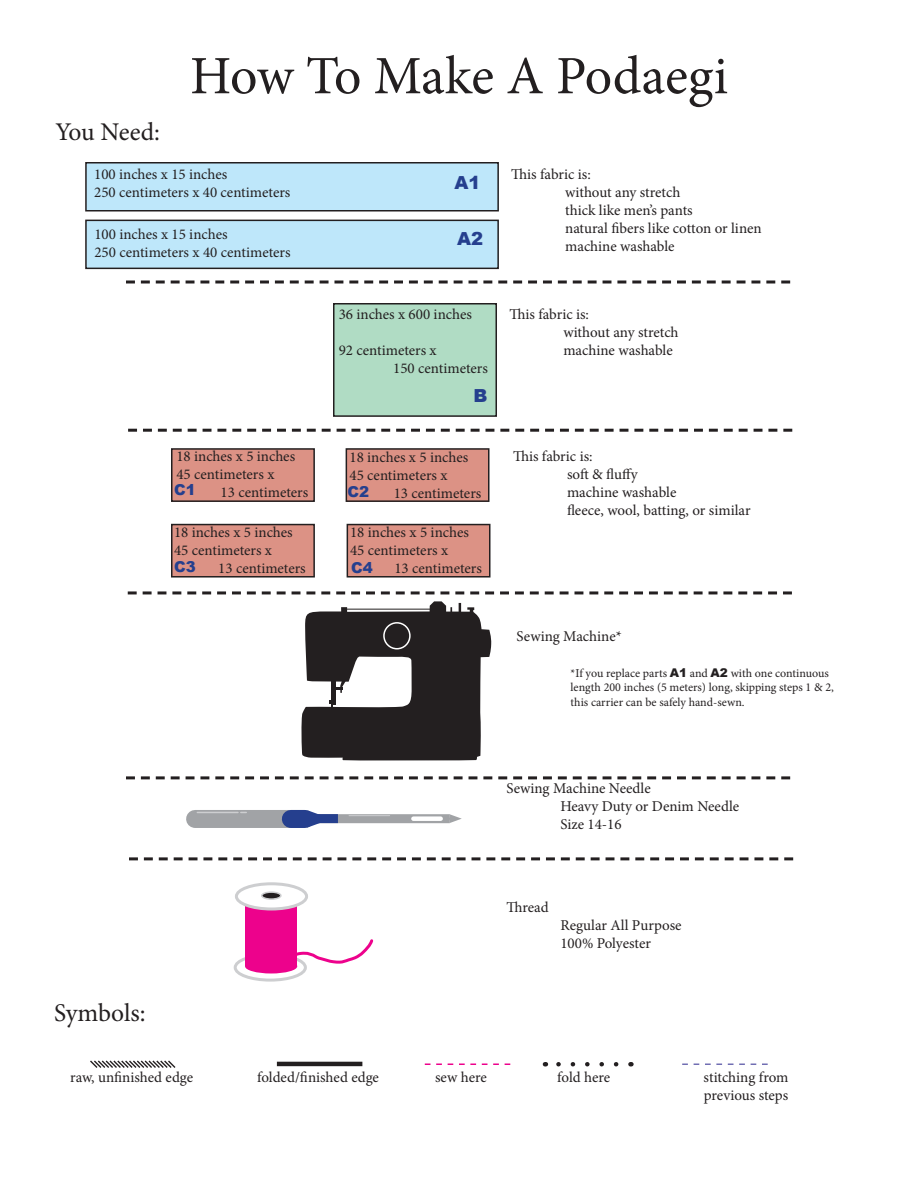
<style>
.page{position:relative;width:918px;height:1188px;background:#fff}
.page>*{position:absolute;margin:0;border:0;box-sizing:border-box;transform-origin:0 0}
.t1{font:54px "Minion Pro";letter-spacing:-.005em;color:#231f20}
.t2{font:25.5px "Minion Pro";letter-spacing:-.005em;color:#231f20}
.t3{font:900 18px "Arial";color:#253f8e}
.t4{font:15px "Minion Pro";color:#231f20}
.t5{font:900 15px "Arial";color:#253f8e}
.t6{font:12px "Minion Pro";letter-spacing:-.005em;color:#231f20}
.s1{font-family:"Arial";font-weight:900}
</style>
<div class="page">
<svg style="left:235px;top:955px;width:70px;height:25px"></svg>
<div style="left:234px;top:953px;width:73px;height:29px;border:3px solid #cdced0;border-radius:50%"></div>
<div style="left:86px;top:163px;width:412px;height:48px;background:#bee7fa"></div>
<div style="left:85px;top:162px;width:414px;height:50px;border:2px solid #231f20"></div>
<div style="left:334px;top:304px;width:162px;height:112px;background:#b0dcc4"></div>
<div style="left:333px;top:303px;width:164px;height:114px;border:2px solid #231f20"></div>
<div style="left:346px;top:449px;width:143px;height:52px;background:#dc9285"></div>
<div style="left:346px;top:448px;width:144px;height:54px;border:2px solid #231f20"></div>
<div style="left:86px;top:220px;width:412px;height:48px;background:#bee7fa"></div>
<div style="left:85px;top:220px;width:414px;height:49px;border:2px solid #231f20"></div>
<div style="left:172px;top:449px;width:142px;height:52px;background:#dc9285"></div>
<div style="left:171px;top:448px;width:144px;height:54px;border:2px solid #231f20"></div>
<div style="left:172px;top:525px;width:142px;height:52px;background:#dc9285"></div>
<div style="left:171px;top:524px;width:144px;height:54px;border:2px solid #231f20"></div>
<div style="left:347px;top:525px;width:143px;height:52px;background:#dc9285"></div>
<div style="left:347px;top:524px;width:143px;height:54px;border:2px solid #231f20"></div>
<svg style="left:128px;top:429px;width:664px;height:3px"></svg>
<svg style="left:126px;top:280px;width:664px;height:4px"></svg>
<svg style="left:128px;top:591px;width:664px;height:3px"></svg>
<svg style="left:301px;top:601px;width:190px;height:160px"></svg>
<hr style="left:346px;top:609px;width:94px;height:1px;background:#231f20">
<svg style="left:126px;top:776px;width:664px;height:3px"></svg>
<svg style="left:129px;top:857px;width:664px;height:3px"></svg>
<div style="left:245px;top:892px;width:52px;height:74px;background:#ed028c"></div>
<div style="left:236px;top:884px;width:71px;height:25px;background:#fff;border-radius:50%"></div>
<div style="left:235px;top:882px;width:73px;height:28px;border:3px solid #cdced0;border-radius:50%"></div>
<div style="left:245px;top:959px;width:52px;height:15px;background:#ed028c;border-radius:50%"></div>
<div style="left:262px;top:892px;width:19px;height:7px;background:#231f20;border-radius:50%"></div>
<div style="left:261px;top:891px;width:21px;height:9px;border:2px solid #cdced0;border-radius:50%"></div>
<svg style="left:297px;top:939px;width:77px;height:26px"></svg>
<div style="left:203px;top:814px;width:247px;height:9px;background:#a1a3a6"></div>
<div style="left:297px;top:814px;width:41px;height:9px;background:#253f8e"></div>
<svg style="left:449px;top:814px;width:13px;height:9px"></svg>
<div style="left:413px;top:816px;width:28px;height:5px;background:#fff"></div>
<div style="left:195px;top:810px;width:109px;height:18px;background:#a1a3a6"></div>
<div style="left:291px;top:810px;width:14px;height:18px;background:#253f8e"></div>
<div style="left:289px;top:816px;width:28px;height:6px;background:#253f8e"></div>
<svg style="left:307px;top:810px;width:24px;height:18px"></svg>
<hr style="left:197px;top:812px;width:41px;height:1px;background:#cdced0">
<hr style="left:349px;top:815px;width:41px;height:1px;background:#cdced0">
<svg style="left:90px;top:1060px;width:86px;height:8px"></svg>
<hr style="left:277px;top:1062px;width:85px;height:4px;background:#231f20">
<svg style="left:425px;top:1064px;width:85px;height:1px"></svg>
<svg style="left:556px;top:1062px;width:60px;height:4px"></svg>
<svg style="left:682px;top:1064px;width:86px;height:1px"></svg>
<p class="t2" style="left:56px;top:115px;width:106px">You Need:</p>
<p class="t1" style="left:190px;top:40px;width:540px">How To Make A Podaegi</p>
<p class="t4" style="left:94px;top:164px;width:135px">100 inches x 15 inches</p>
<p class="t4" style="left:94px;top:182px;width:198px">250 centimeters x 40 centimeters</p>
<p class="t4" style="left:94px;top:224px;width:135px">100 inches x 15 inches</p>
<p class="t4" style="left:94px;top:242px;width:198px">250 centimeters x 40 centimeters</p>
<p class="t3" style="left:454px;top:170px;width:28px">A1</p>
<p class="t3" style="left:457px;top:226px;width:28px">A2</p>
<p class="t4" style="left:339px;top:304px;width:135px">36 inches x 600 inches</p>
<p class="t4" style="left:339px;top:340px;width:100px">92 centimeters x</p>
<p class="t4" style="left:393px;top:358px;width:96px">150 centimeters</p>
<p class="t3" style="left:473px;top:383px;width:16px">B</p>
<p class="t4" style="left:176px;top:446px;width:120px">18 inches x 5 inches</p>
<p class="t4" style="left:176px;top:464px;width:100px">45 centimeters x</p>
<p class="t4" style="left:221px;top:482px;width:89px">13 centimeters</p>
<p class="t4" style="left:350px;top:448px;width:120px">18 inches x 5 inches</p>
<p class="t4" style="left:350px;top:466px;width:100px">45 centimeters x</p>
<p class="t4" style="left:394px;top:484px;width:89px">13 centimeters</p>
<p class="t5" style="left:174px;top:479px;width:23px">C1</p>
<p class="t5" style="left:347px;top:480px;width:23px">C2</p>
<p class="t4" style="left:174px;top:523px;width:120px">18 inches x 5 inches</p>
<p class="t4" style="left:174px;top:541px;width:100px">45 centimeters x</p>
<p class="t4" style="left:218px;top:559px;width:89px">13 centimeters</p>
<p class="t4" style="left:350px;top:523px;width:120px">18 inches x 5 inches</p>
<p class="t4" style="left:350px;top:541px;width:100px">45 centimeters x</p>
<p class="t4" style="left:394px;top:559px;width:89px">13 centimeters</p>
<p class="t5" style="left:174px;top:555px;width:23px">C3</p>
<p class="t5" style="left:351px;top:557px;width:23px">C4</p>
<p class="t4" style="left:511px;top:164px;width:81px">This fabric is:</p>
<p class="t4" style="left:565px;top:182px;width:117px">without any stretch</p>
<p class="t4" style="left:565px;top:200px;width:129px">thick like men’s pants</p>
<p class="t4" style="left:565px;top:218px;width:198px">natural fibers like cotton or linen</p>
<p class="t4" style="left:565px;top:236px;width:111px">machine washable</p>
<p class="t4" style="left:509px;top:304px;width:81px">This fabric is:</p>
<p class="t4" style="left:563px;top:322px;width:117px">without any stretch</p>
<p class="t4" style="left:563px;top:340px;width:111px">machine washable</p>
<p class="t4" style="left:513px;top:446px;width:81px">This fabric is:</p>
<p class="t4" style="left:567px;top:464px;width:72px">soft &amp; fluffy</p>
<p class="t4" style="left:567px;top:482px;width:111px">machine washable</p>
<p class="t4" style="left:567px;top:500px;width:185px">fleece, wool, batting, or similar</p>
<p class="t4" style="left:517px;top:626px;width:107px">Sewing Machine*</p>
<p class="t6" style="left:571px;top:665px;width:260px">*If you replace parts <span class="s1">A1</span> and <span class="s1">A2</span> with one continuous</p>
<p class="t6" style="left:571px;top:679px;width:265px">length 200 inches (5 meters) long, skipping steps 1 &amp; 2,</p>
<p class="t6" style="left:571px;top:694px;width:176px">this carrier can be safely hand-sewn.</p>
<p class="t2" style="left:54px;top:996px;width:93px">Symbols:</p>
<p class="t4" style="left:506px;top:778px;width:146px">Sewing Machine Needle</p>
<p class="t4" style="left:560px;top:796px;width:180px">Heavy Duty or Denim Needle</p>
<p class="t4" style="left:560px;top:814px;width:63px">Size 14-16</p>
<p class="t4" style="left:506px;top:897px;width:44px">Thread</p>
<p class="t4" style="left:560px;top:915px;width:123px">Regular All Purpose</p>
<p class="t4" style="left:560px;top:933px;width:92px">100% Polyester</p>
<p class="t4" style="left:70px;top:1067px;width:125px">raw, unfinished edge</p>
<p class="t4" style="left:257px;top:1067px;width:123px">folded/finished edge</p>
<p class="t4" style="left:435px;top:1067px;width:53px">sew here</p>
<p class="t4" style="left:557px;top:1067px;width:55px">fold here</p>
<p class="t4" style="left:704px;top:1067px;width:86px">stitching from</p>
<p class="t4" style="left:704px;top:1085px;width:86px">previous steps</p>
</div>
